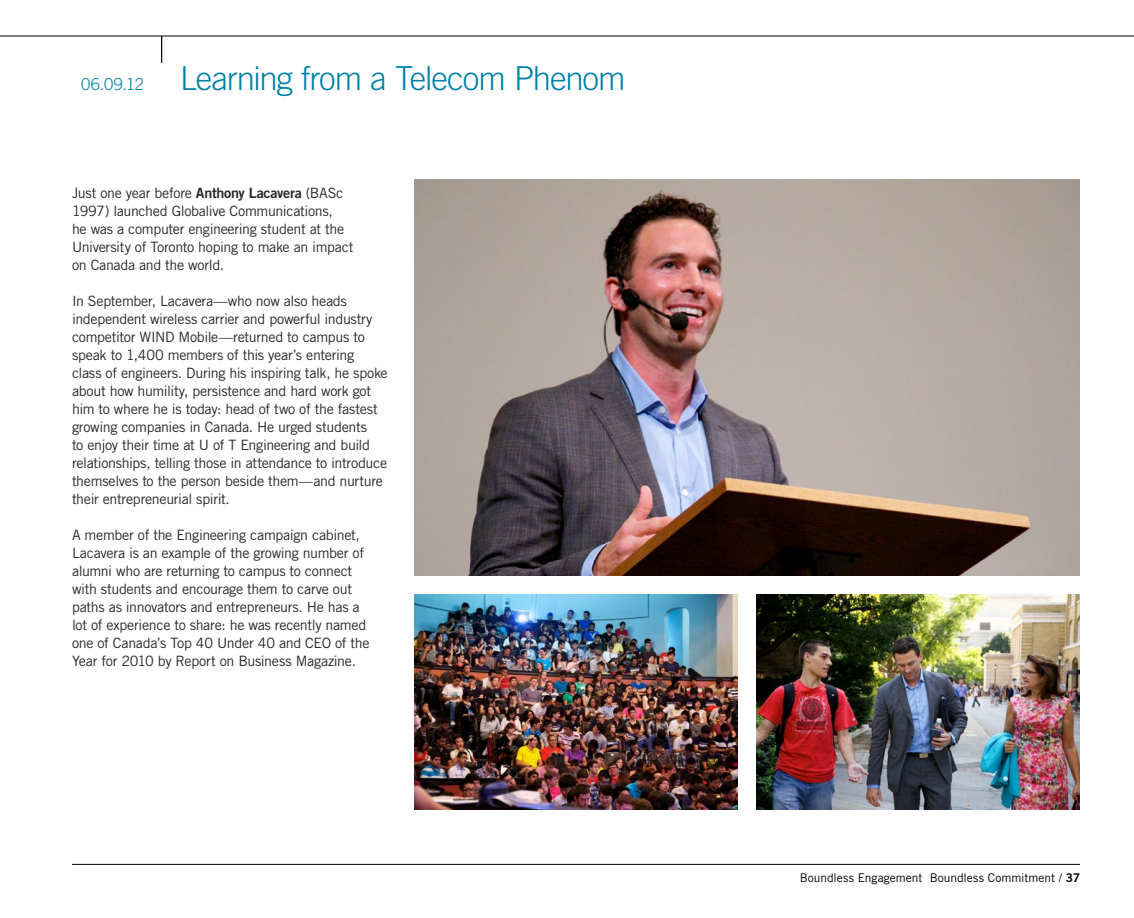
<style>
.page{position:relative;width:1134px;height:918px;background:#fff}
.page>*{position:absolute;margin:0;border:0;box-sizing:border-box;transform-origin:0 0}
.t1{font:300 33px "Trade Gothic LT Std";letter-spacing:-.035em;color:#0080a6}
.t2{font:14.25px/18px "Trade Gothic LT Std";letter-spacing:-.02em;color:#292829}
.t3{font:12px "Trade Gothic LT Std";color:#000}
.s1{font-size:16.5px}
.s2{font-family:"Trade Gothic LT Std Bd 2"}
</style>
<div class="page">
<img style="left:414px;top:180px;width:666px;height:396px">
<img style="left:756px;top:594px;width:324px;height:216px">
<img style="left:414px;top:594px;width:324px;height:216px">
<hr style="left:0;top:36px;width:1134px;height:1px;background:#000">
<hr style="left:72px;top:864px;width:1008px;height:1px;background:#000">
<svg style="left:161px;top:37px;width:1px;height:26px"></svg>
<h1 class="t1" style="left:81px;top:59px;width:546px"><span class="s1">06.09.12</span> Learning from a Telecom Phenom</h1>
<p class="t2" style="left:72px;top:184px;width:283px">Just one year before <span class="s2">Anthony Lacavera</span> (BASc 1997) launched Globalive Communications,<br>he was a computer engineering student at the University of Toronto hoping to make an impact on Canada and the world.</p>
<p class="t2" style="left:72px;top:292px;width:317px">In September, Lacavera—who now also heads independent wireless carrier and powerful industry competitor WIND Mobile—returned to campus to speak to 1,400 members of this year’s entering<br>class of engineers. During his inspiring talk, he spoke about how humility, persistence and hard work got him to where he is today: head of two of the fastest growing companies in Canada. He urged students<br>to enjoy their time at U of T Engineering and build relationships, telling those in attendance to introduce themselves to the person beside them—and nurture their entrepreneurial spirit.</p>
<p class="t2" style="left:72px;top:526px;width:299px">A member of the Engineering campaign cabinet, Lacavera is an example of the growing number of alumni who are returning to campus to connect with students and encourage them to carve out paths as innovators and entrepreneurs. He has a lot of experience to share: he was recently named one of Canada’s Top 40 Under 40 and CEO of the Year for 2010 by Report on Business Magazine.</p>
<p class="t3" style="left:800px;top:870px;width:282px">Boundless Engagement Boundless Commitment / <span class="s2">37</span></p>
</div>
